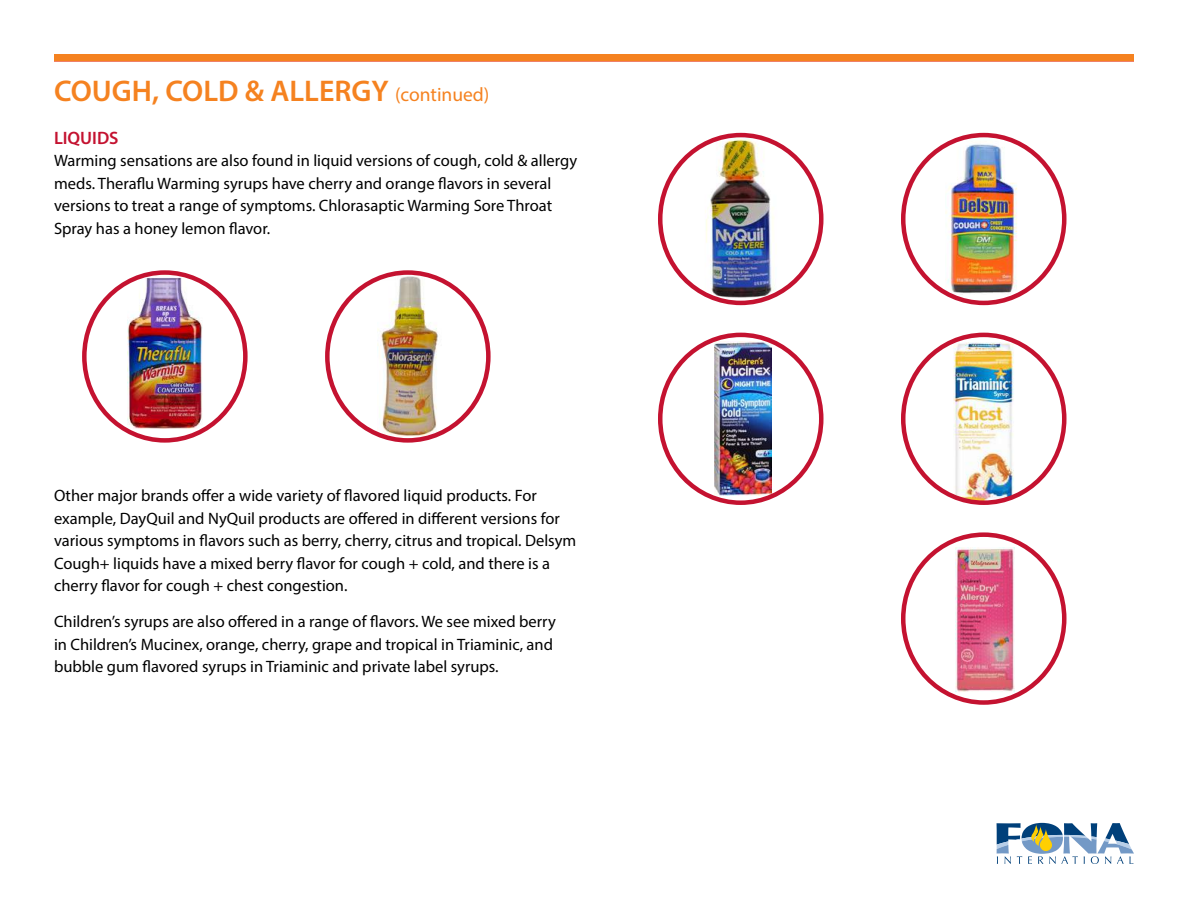
<style>
.page{position:relative;width:1188px;height:918px;background:#fff}
.page>*{position:absolute;margin:0;border:0;box-sizing:border-box;transform-origin:0 0}
.t1{font:600 30px "Myriad Pro";color:#f58220}
.t2{font:600 18px "Myriad Pro";color:#c41230}
.t3{font:16.5px/22.5px "Myriad Pro";color:#000}
.s1{font-weight:400;font-size:19.5px}
</style>
<div class="page">
<svg style="left:997px;top:823px;width:137px;height:41px"></svg>
<div style="left:54px;top:54px;width:1080px;height:8px;background:#f58220"></div>
<img style="left:945px;top:135px;width:78px;height:160px">
<div style="left:901px;top:133px;width:166px;height:172px;border:4px solid #c41230;border-radius:50%"></div>
<img style="left:715px;top:341px;width:56px;height:155px">
<div style="left:658px;top:333px;width:165px;height:172px;border:4px solid #c41230;border-radius:50%"></div>
<img style="left:955px;top:547px;width:60px;height:147px">
<div style="left:901px;top:532px;width:166px;height:173px;border:4px solid #c41230;border-radius:50%"></div>
<img style="left:954px;top:342px;width:61px;height:161px">
<div style="left:901px;top:333px;width:166px;height:172px;border:4px solid #c41230;border-radius:50%"></div>
<img style="left:705px;top:135px;width:73px;height:164px">
<div style="left:658px;top:133px;width:165px;height:172px;border:4px solid #c41230;border-radius:50%"></div>
<img style="left:377px;top:274px;width:65px;height:162px">
<div style="left:325px;top:270px;width:166px;height:173px;border:4px solid #c41230;border-radius:50%"></div>
<img style="left:127px;top:275px;width:76px;height:154px">
<div style="left:82px;top:270px;width:166px;height:173px;border:4px solid #c41230;border-radius:50%"></div>
<h1 class="t1" style="left:54px;top:72px;width:437px">COUGH, COLD &amp; ALLERGY <span class="s1">(continued)</span></h1>
<p class="t2" style="left:54px;top:126px;width:66px">LIQUIDS</p>
<p class="t3" style="left:54px;top:149px;width:525px">Warming sensations are also found in liquid versions of cough, cold &amp; allergy meds. Theraflu Warming syrups have cherry and orange flavors in several versions to treat a range of symptoms. Chlorasaptic Warming Sore Throat Spray has a honey lemon flavor.</p>
<p class="t3" style="left:54px;top:484px;width:524px">Other major brands offer a wide variety of flavored liquid products. For example, DayQuil and NyQuil products are offered in different versions for various symptoms in flavors such as berry, cherry, citrus and tropical. Delsym Cough+ liquids have a mixed berry flavor for cough + cold, and there is a cherry flavor for cough + chest congestion.</p>
<p class="t3" style="left:54px;top:610px;width:503px">Children’s syrups are also offered in a range of flavors. We see mixed berry in Children’s Mucinex, orange, cherry, grape and tropical in Triaminic, and bubble gum flavored syrups in Triaminic and private label syrups.</p>
</div>
